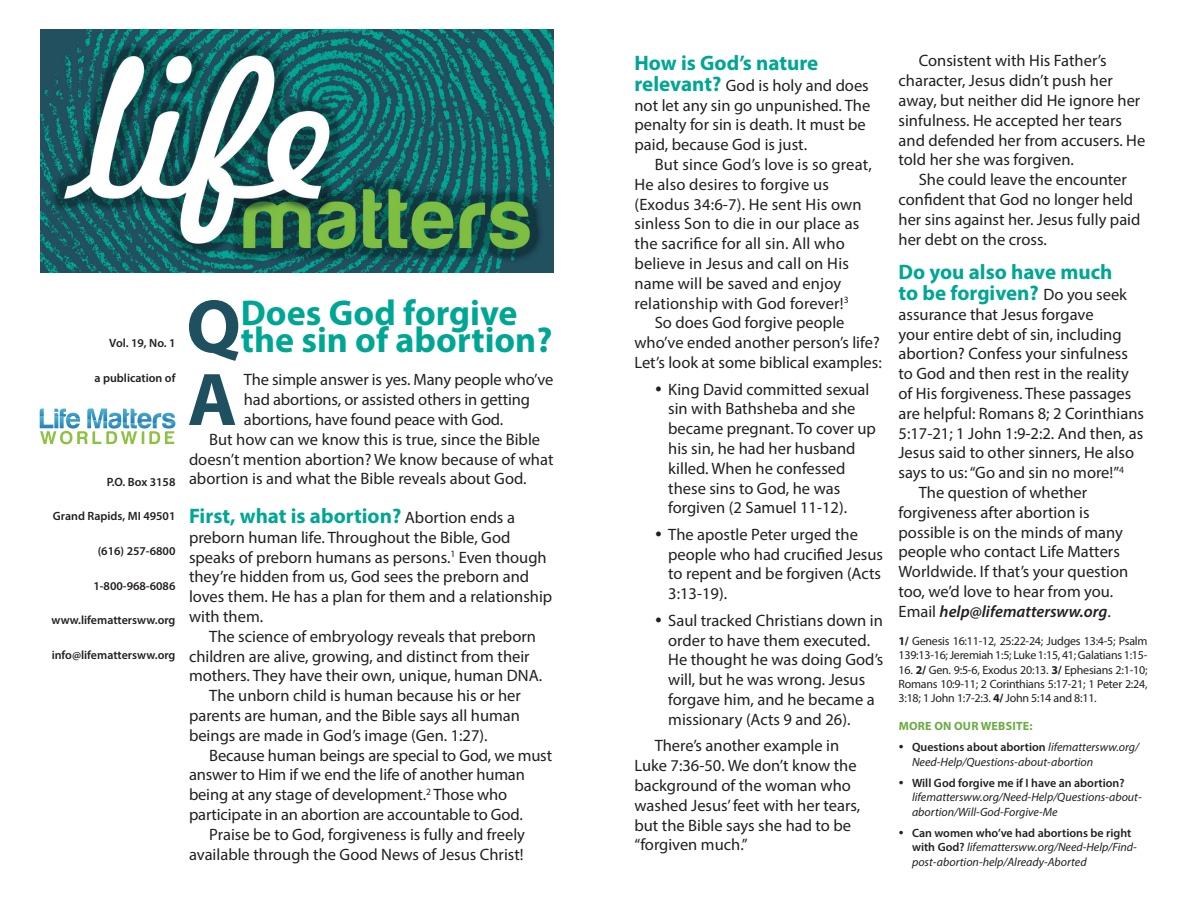
<style>
.page{position:relative;width:1188px;height:918px;background:#fff}
.page>*{position:absolute;margin:0;border:0;box-sizing:border-box;transform-origin:0 0}
.t1{font:700 75.3px "Myriad Pro";color:#1f505f}
.t2{font:700 36px/27px "Myriad Pro";color:#00a694}
.t3{font:700 21px/21px "Myriad Pro";color:#00a694}
.t4{font:16.5px/19.8px "Myriad Pro";color:#231f20}
.t5{font:italic 12px/14.4px "Myriad Pro";color:#231f20}
.t6{font:12px/14.4px "Myriad Pro";letter-spacing:-.02em;color:#231f20}
.t7{font:600 12px "Myriad Pro";color:#231f20}
.t8{font:700 12px "Myriad Pro";letter-spacing:.02em;color:#6bab43}
.s1{font-size:76.05px;color:#1f505f}
.s2{font-weight:400;font-size:16.5px;color:#231f20}
.s3{font-weight:700;font-size:21px;color:#00a694}
.s4{font-weight:600;font-style:italic}
.s5{font-weight:700}
.s6{font-weight:600;font-style:normal}
</style>
<div class="page">
<svg style="left:40px;top:409px;width:136px;height:35px"></svg>
<img style="left:40px;top:29px;width:514px;height:243px">
<p class="t7" style="left:109px;top:335px;width:68px">Vol. 19, No. 1</p>
<p class="t7" style="left:94px;top:370px;width:83px">a publication of</p>
<p class="t7" style="left:107px;top:474px;width:70px">P.O. Box 3158</p>
<p class="t7" style="left:53px;top:509px;width:124px">Grand Rapids, MI 49501</p>
<p class="t7" style="left:98px;top:543px;width:79px">(616) 257-6800</p>
<p class="t7" style="left:93px;top:578px;width:84px">1-800-968-6086</p>
<p class="t7" style="left:51px;top:613px;width:126px">www.lifemattersww.org</p>
<p class="t7" style="left:52px;top:647px;width:125px">info@lifemattersww.org</p>
<p class="t2" style="left:241px;top:298px;width:313px;text-indent:-55px"><span class="s1">Q</span>Does God forgive the sin of abortion?</p>
<p class="t1" style="left:188px;top:351px;width:51px">A</p>
<p class="t4" style="left:244px;top:370px;width:311px">The simple answer is yes. Many people who’ve had abortions, or assisted others in getting abortions, have found peace with God.</p>
<p class="t4" style="left:189px;top:429px;width:366px;text-indent:20px">But how can we know this is true, since the Bible doesn’t mention abortion? We know because of what abortion is and what the Bible reveals about God.</p>
<p class="t3" style="left:189px;top:505px;width:327px">First, what is abortion? <span class="s2">Abortion ends a</span></p>
<p class="t4" style="left:189px;top:527px;width:365px">preborn human life. Throughout the Bible, God speaks of preborn humans as persons.<sup>1</sup> Even though they’re hidden from us, God sees the preborn and loves them. He has a plan for them and a relationship with them.</p>
<p class="t4" style="left:189px;top:626px;width:355px;text-indent:20px">The science of embryology reveals that preborn children are alive, growing, and distinct from their mothers. They have their own, unique, human DNA.</p>
<p class="t4" style="left:189px;top:686px;width:333px;text-align:justify;text-indent:20px">The unborn child is human because his or her parents are human, and the Bible says all human beings are made in God’s image (Gen. 1:27).</p>
<p class="t4" style="left:189px;top:745px;width:365px;text-indent:20px">Because human beings are special to God, we must answer to Him if we end the life of another human being at any stage of development.<sup>2</sup> Those who participate in an abortion are accountable to God.</p>
<p class="t4" style="left:189px;top:824px;width:338px;text-align:right">Praise be to God, forgiveness is fully and freely available through the Good News of Jesus Christ!</p>
<p class="t3" style="left:634px;top:51px;width:185px">How is God’s nature</p>
<p class="t4" style="left:634px;top:75px;width:237px"><span class="s3">relevant?</span> God is holy and does not let any sin go unpunished. The penalty for sin is death. It must be paid, because God is just.</p>
<p class="t4" style="left:634px;top:154px;width:239px;text-indent:20px">But since God’s love is so great,<br>He also desires to forgive us (Exodus 34:6-7). He sent His own sinless Son to die in our place as the sacrifice for all sin. All who believe in Jesus and call on His name will be saved and enjoy relationship with God forever!<sup>3</sup></p>
<p class="t4" style="left:634px;top:313px;width:249px;text-indent:20px">So does God forgive people who’ve ended another person’s life?<br>Let’s look at some biblical examples:</p>
<p class="t4" style="left:668px;top:379px;width:209px">King David committed sexual sin with Bathsheba and she became pregnant. To cover up his sin, he had her husband killed. When he confessed these sins to God, he was forgiven (2 Samuel 11-12).</p>
<p class="t4" style="left:668px;top:524px;width:216px">The apostle Peter urged the people who had crucified Jesus to repent and be forgiven (Acts<br>3:13-19).</p>
<p class="t4" style="left:668px;top:610px;width:217px">Saul tracked Christians down in order to have them executed.<br>He thought he was doing God’s will, but he was wrong. Jesus forgave him, and he became a missionary (Acts 9 and 26).</p>
<p class="t4" style="left:634px;top:736px;width:227px;text-indent:20px">There’s another example in<br>Luke 7:36-50. We don’t know the background of the woman who washed Jesus’ feet with her tears, but the Bible says she had to be “forgiven much.”</p>
<p class="t4" style="left:899px;top:51px;width:248px;text-indent:20px">Consistent with His Father’s character, Jesus didn’t push her away, but neither did He ignore her sinfulness. He accepted her tears and defended her from accusers. He told her she was forgiven.</p>
<p class="t4" style="left:899px;top:169px;width:243px;text-indent:20px">She could leave the encounter confident that God no longer held her sins against her. Jesus fully paid her debt on the cross.</p>
<p class="t3" style="left:899px;top:261px;width:230px">Do you also have much to be forgiven? <span class="s2">Do you seek</span></p>
<p class="t4" style="left:899px;top:304px;width:247px">assurance that Jesus forgave<br>your entire debt of sin, including abortion? Confess your sinfulness to God and then rest in the reality of His forgiveness. These passages are helpful: Romans 8; 2 Corinthians 5:17-21; 1 John 1:9-2:2. And then, as Jesus said to other sinners, He also says to us: “Go and sin no more!”<sup>4</sup></p>
<p class="t4" style="left:899px;top:482px;width:231px;text-indent:20px">The question of whether forgiveness after abortion is possible is on the minds of many people who contact Life Matters<br>Worldwide. If that’s your question too, we’d love to hear from you.<br>Email <span class="s4">help@lifemattersww.org</span>.</p>
<p class="t6" style="left:899px;top:633px;width:250px"><span class="s5">1/</span> Genesis 16:11-12, 25:22-24; Judges 13:4-5; Psalm<br>139:13-16; Jeremiah 1:5; Luke 1:15, 41; Galatians 1:15-</p>
<p class="t6" style="left:899px;top:662px;width:250px;text-align:justify">16. <span class="s5">2/</span> Gen. 9:5-6, Exodus 20:13. <span class="s5">3/</span> Ephesians 2:1-10; Romans 10:9-11; 2 Corinthians 5:17-21; 1 Peter 2:24, 3:18; 1 John 1:7-2:3. <span class="s5">4/</span> John 5:14 and 8:11.</p>
<p class="t8" style="left:899px;top:718px;width:135px">MORE ON OUR WEBSITE:</p>
<p class="t5" style="left:912px;top:740px;width:229px"><span class="s6">Questions about abortion</span> lifemattersww.org/<br>Need-Help/Questions-about-abortion</p>
<p class="t5" style="left:912px;top:776px;width:231px"><span class="s6">Will God forgive me if I have an abortion? </span>lifemattersww.org/Need-Help/Questions-about&shy;abortion/Will-God-Forgive-Me</p>
<p class="t5" style="left:912px;top:826px;width:226px"><span class="s6">Can women who’ve had abortions be right with God?</span> lifemattersww.org/Need-Help/Find&shy;post-abortion-help/Already-Aborted</p>
</div>
